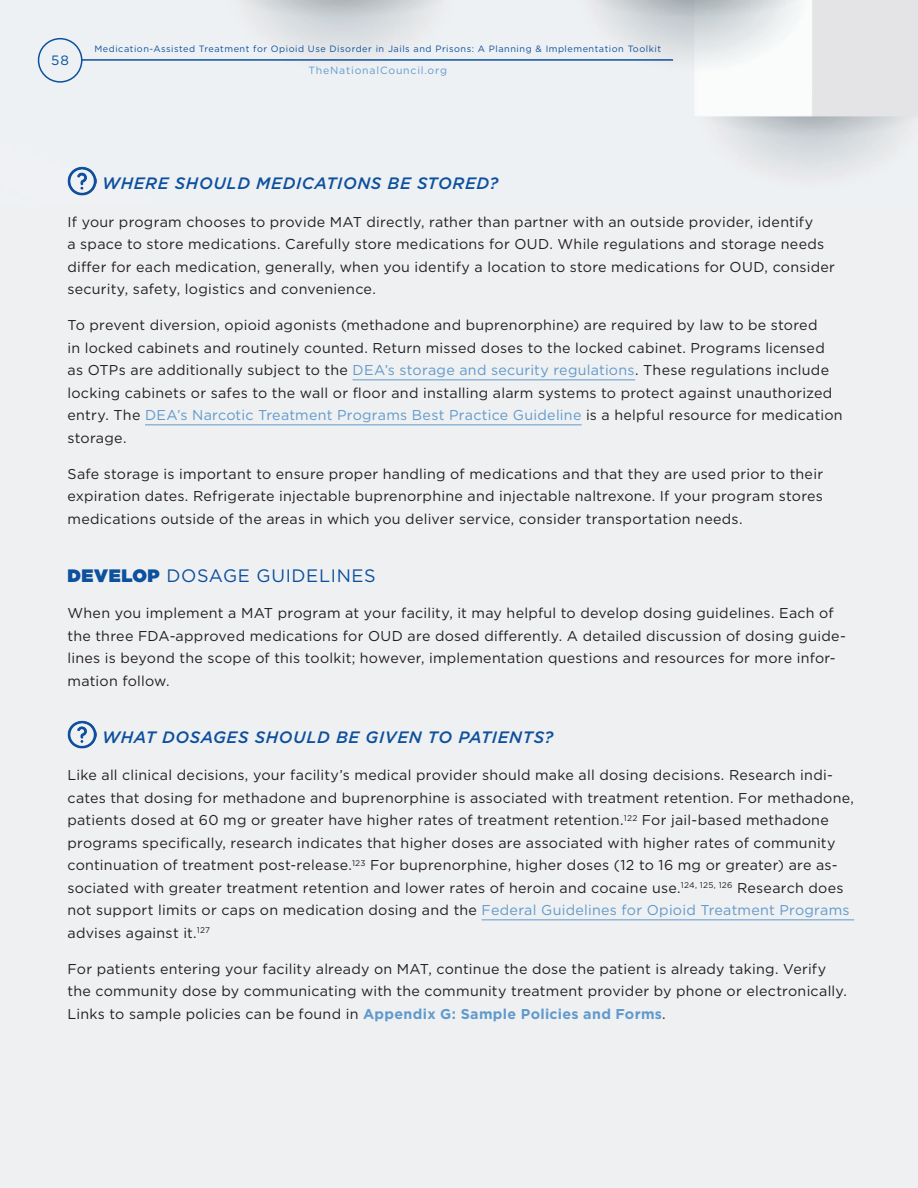
<style>
.page{position:relative;width:918px;height:1188px;background:#fff}
.page>*{position:absolute;margin:0;border:0;box-sizing:border-box;transform-origin:0 0}
.t1{font:18px "Gotham";letter-spacing:.035em;color:#0d509d}
.t2{font:italic 500 16.5px "Gotham";letter-spacing:.035em;color:#0d509d}
.t3{font:14.25px/22.5px "Gotham";letter-spacing:.02em;color:#231f20}
.t4{font:13.5px "Gotham";color:#034f9e}
.t5{font:10.5px "Gotham";letter-spacing:.075em;color:#609acd}
.t6{font:9.15px "Gotham";letter-spacing:.055em;color:#0d509d}
.s1{color:#609acd}
.s2{font-weight:900}
.s3{font-weight:700;color:#609acd}
</style>
<div class="page">
<div style="left:0;top:200px;width:918px;height:988px;background:#eff0f1"></div>
<img style="left:0;top:0;width:918px;height:200px">
<div style="left:38px;top:38px;width:44px;height:45px;border:2px solid #0d509d;border-radius:50%"></div>
<hr style="left:82px;top:59px;width:591px;height:2px;background:#0d509d">
<hr style="left:353px;top:380px;width:282px;height:1px;background:#609acd">
<hr style="left:145px;top:425px;width:437px;height:1px;background:#609acd">
<hr style="left:482px;top:920px;width:372px;height:1px;background:#609acd">
<img style="left:68px;top:166px;width:28px;height:29px">
<img style="left:68px;top:720px;width:28px;height:29px">
<p class="t4" style="left:51px;top:52px;width:19px">58</p>
<p class="t6" style="left:94px;top:43px;width:568px">Medication-Assisted Treatment for Opioid Use Disorder in Jails and Prisons: A Planning &amp; Implementation Toolkit</p>
<p class="t5" style="left:308px;top:64px;width:140px">TheNationalCouncil.org</p>
<p class="t2" style="left:102px;top:173px;width:398px">WHERE SHOULD MEDICATIONS BE STORED?</p>
<p class="t3" style="left:68px;top:210px;width:769px">If your program chooses to provide MAT directly, rather than partner with an outside provider, identify<br>a space to store medications. Carefully store medications for OUD. While regulations and storage needs differ for each medication, generally, when you identify a location to store medications for OUD, consider security, safety, logistics and convenience.</p>
<p class="t3" style="left:68px;top:314px;width:777px">To prevent diversion, opioid agonists (methadone and buprenorphine) are required by law to be stored<br>in locked cabinets and routinely counted. Return missed doses to the locked cabinet. Programs licensed as OTPs are additionally subject to the <span class="s1">DEA’s storage and security regulations</span>. These regulations include locking cabinets or safes to the wall or floor and installing alarm systems to protect against unauthorized entry. The <span class="s1">DEA’s Narcotic Treatment Programs Best Practice Guideline</span> is a helpful resource for medication storage.</p>
<p class="t3" style="left:68px;top:462px;width:757px;text-align:justify">Safe storage is important to ensure proper handling of medications and that they are used prior to their expiration dates. Refrigerate injectable buprenorphine and injectable naltrexone. If your program stores medications outside of the areas in which you deliver service, consider transportation needs.</p>
<p class="t1" style="left:68px;top:564px;width:310px"><span class="s2">DEVELOP</span> DOSAGE GUIDELINES</p>
<p class="t3" style="left:68px;top:602px;width:780px">When you implement a MAT program at your facility, it may helpful to develop dosing guidelines. Each of the three FDA-approved medications for OUD are dosed differently. A detailed discussion of dosing guide&shy;lines is beyond the scope of this toolkit; however, implementation questions and resources for more infor&shy;mation follow.</p>
<p class="t2" style="left:102px;top:726px;width:453px">WHAT DOSAGES SHOULD BE GIVEN TO PATIENTS?</p>
<p class="t3" style="left:67px;top:764px;width:788px">Like all clinical decisions, your facility’s medical provider should make all dosing decisions. Research indi&shy;cates that dosing for methadone and buprenorphine is associated with treatment retention. For methadone, patients dosed at 60 mg or greater have higher rates of treatment retention.<sup>122</sup> For jail-based methadone programs specifically, research indicates that higher doses are associated with higher rates of community continuation of treatment post-release.<sup>123</sup> For buprenorphine, higher doses (12 to 16 mg or greater) are as&shy;sociated with greater treatment retention and lower rates of heroin and cocaine use.<sup>124,</sup> <sup>125,</sup> <sup>126</sup> Research does not support limits or caps on medication dosing and the <span class="s1">Federal Guidelines for Opioid Treatment Programs </span>advises against it.<sup>127</sup></p>
<p class="t3" style="left:68px;top:957px;width:781px">For patients entering your facility already on MAT, continue the dose the patient is already taking. Verify the community dose by communicating with the community treatment provider by phone or electronically.<br>Links to sample policies can be found in <span class="s3">Appendix G: Sample Policies and Forms</span>.</p>
</div>
